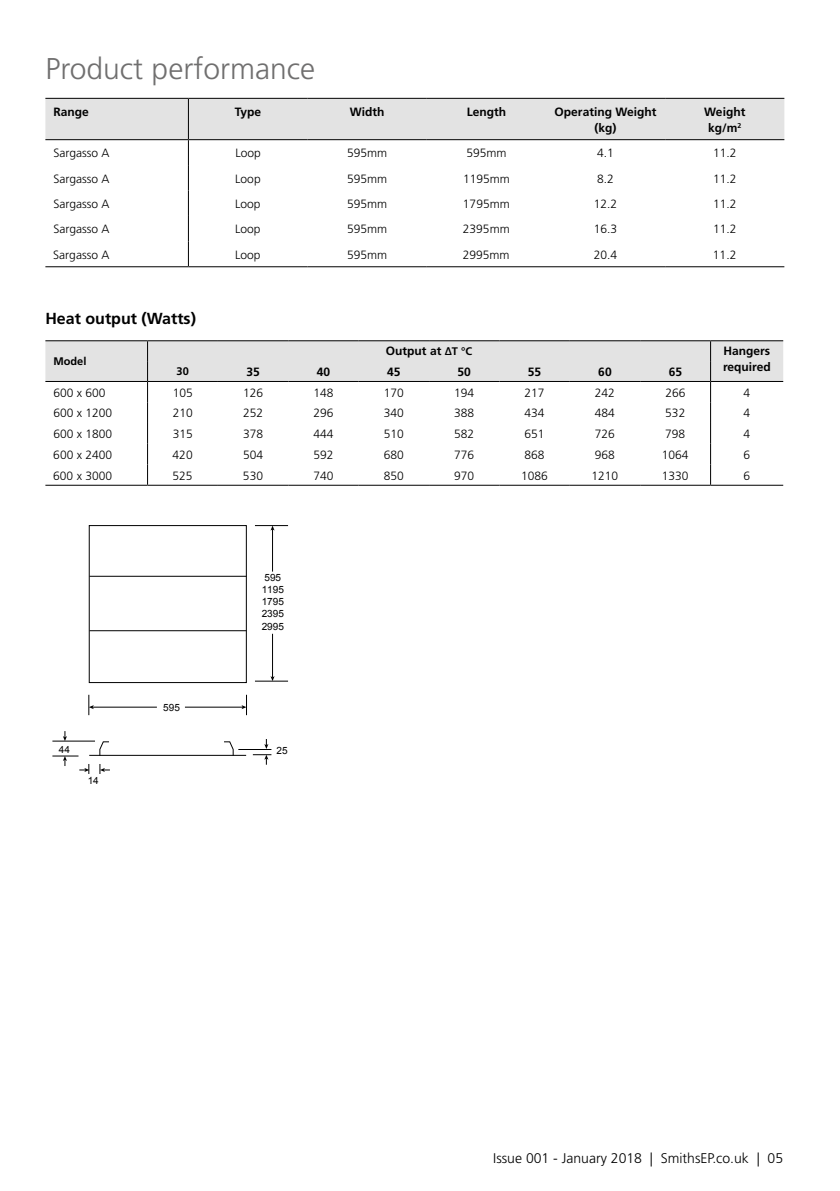
<style>
.page{position:relative;width:840px;height:1191px;background:#fff}
.page>*{position:absolute;margin:0;border:0;box-sizing:border-box;transform-origin:0 0}
.t1{font:300 30px "Frutiger LT Std";color:#706f6f}
.t2{font:700 16px "Frutiger LT Std";color:#000}
.t3{font:300 14px "Frutiger LT Std";color:#000}
.t4{font:300 12px "Frutiger";color:#000}
.t5{font:700 12px/16px "Frutiger";color:#000;text-align:center}
.t6{font:700 12px "Frutiger LT Std";color:#000}
.t7{font:700 11px "Frutiger LT Std";color:#000}
.t8{font:10px/12px "Arial";color:#000}
.s1{font-size:11px}
</style>
<div class="page">
<svg style="left:45px;top:99px;width:738px;height:167px"></svg>
<hr style="left:45px;top:266px;width:143px;height:1px;background:#000">
<hr style="left:188px;top:266px;width:119px;height:1px;background:#000">
<hr style="left:307px;top:266px;width:119px;height:1px;background:#000">
<hr style="left:426px;top:266px;width:119px;height:1px;background:#000">
<hr style="left:545px;top:266px;width:119px;height:1px;background:#000">
<hr style="left:664px;top:266px;width:119px;height:1px;background:#000">
<hr style="left:45px;top:98px;width:143px;height:1px;background:#000">
<hr style="left:188px;top:98px;width:119px;height:1px;background:#000">
<hr style="left:307px;top:98px;width:119px;height:1px;background:#000">
<hr style="left:426px;top:98px;width:119px;height:1px;background:#000">
<hr style="left:545px;top:98px;width:119px;height:1px;background:#000">
<hr style="left:664px;top:98px;width:119px;height:1px;background:#000">
<svg style="left:45px;top:341px;width:737px;height:144px"></svg>
<hr style="left:45px;top:340px;width:102px;height:1px;background:#000">
<hr style="left:147px;top:340px;width:71px;height:1px;background:#000">
<hr style="left:218px;top:340px;width:70px;height:1px;background:#000">
<hr style="left:288px;top:340px;width:70px;height:1px;background:#000">
<hr style="left:358px;top:340px;width:71px;height:1px;background:#000">
<hr style="left:429px;top:340px;width:70px;height:1px;background:#000">
<hr style="left:499px;top:340px;width:70px;height:1px;background:#000">
<hr style="left:569px;top:340px;width:70px;height:1px;background:#000">
<hr style="left:639px;top:340px;width:71px;height:1px;background:#000">
<hr style="left:710px;top:340px;width:72px;height:1px;background:#000">
<hr style="left:45px;top:485px;width:102px;height:1px;background:#000">
<hr style="left:147px;top:485px;width:71px;height:1px;background:#000">
<hr style="left:218px;top:485px;width:70px;height:1px;background:#000">
<hr style="left:288px;top:485px;width:70px;height:1px;background:#000">
<hr style="left:358px;top:485px;width:71px;height:1px;background:#000">
<hr style="left:429px;top:485px;width:70px;height:1px;background:#000">
<hr style="left:499px;top:485px;width:70px;height:1px;background:#000">
<hr style="left:569px;top:485px;width:70px;height:1px;background:#000">
<hr style="left:639px;top:485px;width:71px;height:1px;background:#000">
<hr style="left:710px;top:485px;width:72px;height:1px;background:#000">
<svg style="left:99px;top:741px;width:11px;height:14px"></svg>
<svg style="left:223px;top:741px;width:11px;height:14px"></svg>
<hr style="left:272px;top:634px;width:1px;height:43px;background:#000">
<svg style="left:270px;top:676px;width:4px;height:5px"></svg>
<svg style="left:63px;top:731px;width:4px;height:9px"></svg>
<hr style="left:272px;top:529px;width:1px;height:42px;background:#000">
<svg style="left:270px;top:526px;width:4px;height:4px"></svg>
<hr style="left:92px;top:707px;width:65px;height:1px;background:#000">
<hr style="left:185px;top:707px;width:58px;height:1px;background:#000">
<hr style="left:89px;top:755px;width:157px;height:1px;background:#000">
<hr style="left:238px;top:749px;width:33px;height:1px;background:#000">
<hr style="left:255px;top:525px;width:33px;height:1px;background:#000">
<hr style="left:255px;top:681px;width:33px;height:1px;background:#000">
<svg style="left:253px;top:739px;width:18px;height:25px"></svg>
<hr style="left:52px;top:740px;width:43px;height:1px;background:#000">
<svg style="left:88px;top:695px;width:6px;height:20px"></svg>
<svg style="left:241px;top:695px;width:6px;height:20px"></svg>
<svg style="left:99px;top:764px;width:11px;height:10px"></svg>
<svg style="left:52px;top:755px;width:37px;height:19px"></svg>
<div style="left:89px;top:525px;width:157px;height:158px;border:1px solid #000"></div>
<hr style="left:89px;top:576px;width:157px;height:1px;background:#000">
<hr style="left:89px;top:630px;width:157px;height:1px;background:#000">
<h1 class="t1" style="left:45px;top:52px;width:271px">Product performance</h1>
<p class="t5" style="left:53px;top:103px;width:37px">Range</p>
<p class="t5" style="left:235px;top:103px;width:28px">Type</p>
<p class="t5" style="left:349px;top:103px;width:36px">Width</p>
<p class="t5" style="left:466px;top:103px;width:41px">Length</p>
<p class="t5" style="left:554px;top:103px;width:103px">Operating Weight (kg)</p>
<p class="t5" style="left:703px;top:103px;width:43px">Weight kg/m<sup>2</sup></p>
<p class="t4" style="left:53px;top:146px;width:58px">Sargasso A</p>
<p class="t4" style="left:235px;top:146px;width:27px">Loop</p>
<p class="t4" style="left:347px;top:146px;width:42px">595mm</p>
<p class="t4" style="left:466px;top:146px;width:42px">595mm</p>
<p class="t4" style="left:597px;top:146px;width:18px">4.1</p>
<p class="t4" style="left:712px;top:146px;width:25px">11.2</p>
<p class="t4" style="left:53px;top:172px;width:58px">Sargasso A</p>
<p class="t4" style="left:235px;top:172px;width:27px">Loop</p>
<p class="t4" style="left:347px;top:172px;width:42px">595mm</p>
<p class="t4" style="left:462px;top:172px;width:48px">1195mm</p>
<p class="t4" style="left:597px;top:172px;width:18px">8.2</p>
<p class="t4" style="left:712px;top:172px;width:25px">11.2</p>
<p class="t4" style="left:53px;top:197px;width:58px">Sargasso A</p>
<p class="t4" style="left:235px;top:197px;width:27px">Loop</p>
<p class="t4" style="left:347px;top:197px;width:42px">595mm</p>
<p class="t4" style="left:462px;top:197px;width:48px">1795mm</p>
<p class="t4" style="left:593px;top:197px;width:25px">12.2</p>
<p class="t4" style="left:712px;top:197px;width:25px">11.2</p>
<p class="t4" style="left:53px;top:222px;width:58px">Sargasso A</p>
<p class="t4" style="left:235px;top:222px;width:27px">Loop</p>
<p class="t4" style="left:347px;top:222px;width:42px">595mm</p>
<p class="t4" style="left:462px;top:222px;width:48px">2395mm</p>
<p class="t4" style="left:593px;top:222px;width:25px">16.3</p>
<p class="t4" style="left:712px;top:222px;width:25px">11.2</p>
<p class="t4" style="left:53px;top:248px;width:58px">Sargasso A</p>
<p class="t4" style="left:235px;top:248px;width:27px">Loop</p>
<p class="t4" style="left:347px;top:248px;width:42px">595mm</p>
<p class="t4" style="left:462px;top:248px;width:48px">2995mm</p>
<p class="t4" style="left:593px;top:248px;width:25px">20.4</p>
<p class="t4" style="left:712px;top:248px;width:25px">11.2</p>
<h2 class="t2" style="left:45px;top:309px;width:152px">Heat output (Watts)</h2>
<p class="t7" style="left:53px;top:355px;width:34px">Model</p>
<p class="t6" style="left:386px;top:344px;width:88px">Output at <span class="s1">∆T °C</span></p>
<p class="t6" style="left:723px;top:344px;width:48px">Hangers</p>
<p class="t7" style="left:176px;top:365px;width:14px">30</p>
<p class="t6" style="left:722px;top:360px;width:49px">required</p>
<p class="t6" style="left:246px;top:364px;width:15px">35</p>
<p class="t6" style="left:316px;top:364px;width:15px">40</p>
<p class="t6" style="left:387px;top:364px;width:15px">45</p>
<p class="t6" style="left:457px;top:364px;width:15px">50</p>
<p class="t6" style="left:527px;top:364px;width:15px">55</p>
<p class="t6" style="left:598px;top:364px;width:15px">60</p>
<p class="t6" style="left:668px;top:364px;width:15px">65</p>
<p class="t4" style="left:53px;top:385px;width:54px">600 x 600</p>
<p class="t4" style="left:173px;top:385px;width:22px">105</p>
<p class="t4" style="left:243px;top:385px;width:22px">126</p>
<p class="t4" style="left:313px;top:385px;width:22px">148</p>
<p class="t4" style="left:383px;top:385px;width:22px">170</p>
<p class="t4" style="left:454px;top:385px;width:22px">194</p>
<p class="t4" style="left:524px;top:385px;width:22px">217</p>
<p class="t4" style="left:594px;top:385px;width:22px">242</p>
<p class="t4" style="left:665px;top:385px;width:22px">266</p>
<p class="t4" style="left:743px;top:385px;width:8px">4</p>
<p class="t4" style="left:53px;top:406px;width:60px">600 x 1200</p>
<p class="t4" style="left:172px;top:406px;width:22px">210</p>
<p class="t4" style="left:243px;top:406px;width:22px">252</p>
<p class="t4" style="left:313px;top:406px;width:22px">296</p>
<p class="t4" style="left:383px;top:406px;width:22px">340</p>
<p class="t4" style="left:454px;top:406px;width:22px">388</p>
<p class="t4" style="left:524px;top:406px;width:22px">434</p>
<p class="t4" style="left:594px;top:406px;width:22px">484</p>
<p class="t4" style="left:665px;top:406px;width:22px">532</p>
<p class="t4" style="left:743px;top:406px;width:8px">4</p>
<p class="t4" style="left:53px;top:427px;width:60px">600 x 1800</p>
<p class="t4" style="left:172px;top:427px;width:22px">315</p>
<p class="t4" style="left:243px;top:427px;width:22px">378</p>
<p class="t4" style="left:313px;top:427px;width:22px">444</p>
<p class="t4" style="left:383px;top:427px;width:22px">510</p>
<p class="t4" style="left:454px;top:427px;width:22px">582</p>
<p class="t4" style="left:524px;top:427px;width:22px">651</p>
<p class="t4" style="left:594px;top:427px;width:22px">726</p>
<p class="t4" style="left:665px;top:427px;width:22px">798</p>
<p class="t4" style="left:743px;top:427px;width:8px">4</p>
<p class="t4" style="left:53px;top:448px;width:60px">600 x 2400</p>
<p class="t4" style="left:172px;top:448px;width:22px">420</p>
<p class="t4" style="left:243px;top:448px;width:22px">504</p>
<p class="t4" style="left:313px;top:448px;width:22px">592</p>
<p class="t4" style="left:383px;top:448px;width:22px">680</p>
<p class="t4" style="left:454px;top:448px;width:22px">776</p>
<p class="t4" style="left:524px;top:448px;width:22px">868</p>
<p class="t4" style="left:594px;top:448px;width:22px">968</p>
<p class="t4" style="left:661px;top:448px;width:28px">1064</p>
<p class="t4" style="left:743px;top:448px;width:8px">6</p>
<p class="t4" style="left:53px;top:468px;width:60px">600 x 3000</p>
<p class="t4" style="left:172px;top:468px;width:22px">525</p>
<p class="t4" style="left:243px;top:468px;width:22px">530</p>
<p class="t4" style="left:313px;top:468px;width:22px">740</p>
<p class="t4" style="left:383px;top:468px;width:22px">850</p>
<p class="t4" style="left:454px;top:468px;width:22px">970</p>
<p class="t4" style="left:521px;top:468px;width:28px">1086</p>
<p class="t4" style="left:591px;top:468px;width:28px">1210</p>
<p class="t4" style="left:661px;top:468px;width:28px">1330</p>
<p class="t4" style="left:743px;top:468px;width:8px">6</p>
<p class="t8" style="left:163px;top:702px;width:18px">595</p>
<p class="t8" style="left:261px;top:572px;width:24px">595<br>1195<br>1795<br>2395<br>2995</p>
<p class="t8" style="left:59px;top:743px;width:13px">44</p>
<p class="t8" style="left:276px;top:744px;width:13px">25</p>
<p class="t8" style="left:88px;top:774px;width:13px">14</p>
<p class="t3" style="left:493px;top:1149px;width:291px">Issue 001 - January 2018 | SmithsEP.co.uk | 05</p>
</div>
